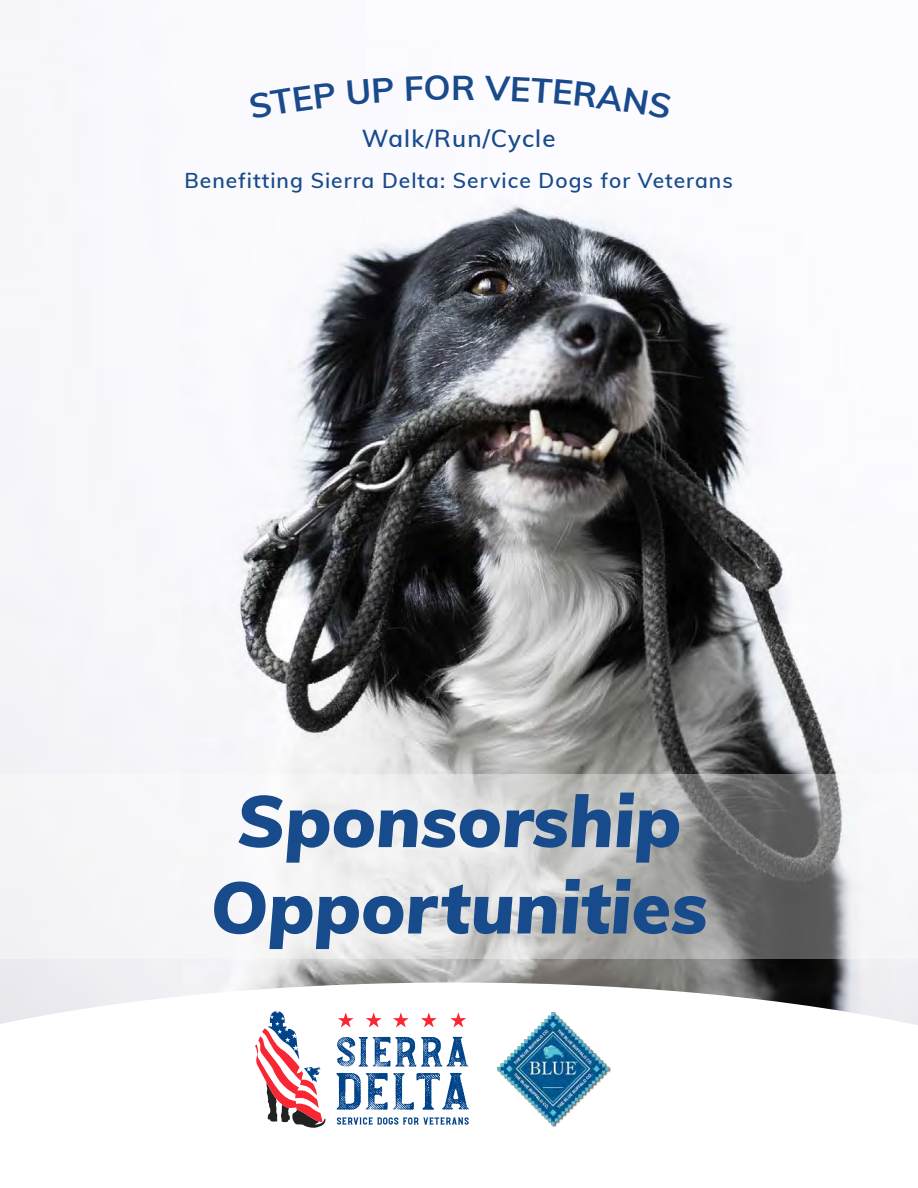
<style>
.page{position:relative;width:918px;height:1188px;background:#fff}
.page>*{position:absolute;margin:0;border:0;box-sizing:border-box;transform-origin:0 0}
.t1{font:italic 900 72px "Muli";color:#184b8b}
.t2{font:700 34.5px "Muli";color:#194a8b}
.t3{font:600 24px "Muli";letter-spacing:.05em;color:#184b8b}
.t4{font:600 21px "Muli";letter-spacing:.05em;color:#184b8b}
</style>
<div class="page">
<img style="left:0;top:203px;width:918px;height:779px">
<svg style="left:0;top:982px;width:918px;height:142px"></svg>
<svg style="left:0;top:775px;width:918px;height:184px"></svg>
<img style="left:497px;top:1012px;width:115px;height:115px">
<svg style="left:450px;top:1012px;width:16px;height:15px"></svg>
<svg style="left:338px;top:1012px;width:16px;height:15px"></svg>
<svg style="left:366px;top:1012px;width:16px;height:15px"></svg>
<svg style="left:393px;top:1012px;width:16px;height:15px"></svg>
<svg style="left:421px;top:1012px;width:16px;height:15px"></svg>
<svg style="left:255px;top:1011px;width:71px;height:117px"></svg>
<svg style="left:336px;top:1073px;width:133px;height:37px"></svg>
<svg style="left:337px;top:1037px;width:131px;height:30px"></svg>
<svg style="left:337px;top:1117px;width:132px;height:8px"></svg>
<h2 class="t2" style="left:451px;top:62px;width:26px">R</h2>
<p class="t3" style="left:362px;top:121px;width:195px">Walk/Run/Cycle</p>
<p class="t4" style="left:184px;top:165px;width:550px">Benefitting Sierra Delta: Service Dogs for Veterans</p>
<p class="t1" style="left:237px;top:768px;width:446px">Sponsorship</p>
<p class="t1" style="left:210px;top:855px;width:499px">Opportunities</p>
</div>
